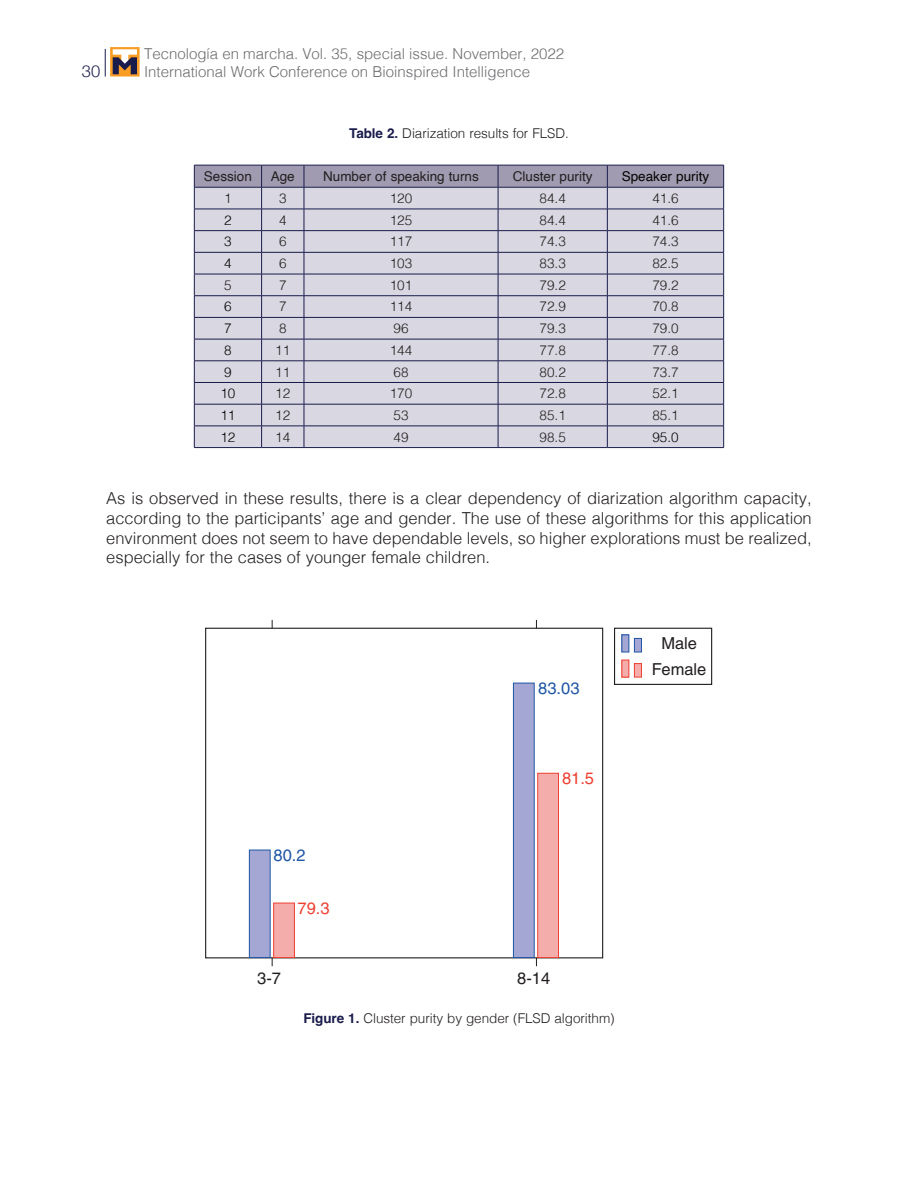
<style>
.page{position:relative;width:918px;height:1188px;background:#fff}
.page>*{position:absolute;margin:0;border:0;box-sizing:border-box;transform-origin:0 0}
.t1{font:300 16.5px/19.8px "Helvetica";color:#231f20;text-align:justify}
.t2{font:16.5px/25.5px "Helvetica";color:#231f20;text-align:center}
.t3{font:16.5px "Helvetica";color:#2056a6}
.t4{font:16.5px "Helvetica";color:#ee4132}
.t5{font:300 16.5px "Helvetica Neue";color:#1a1c4c}
.t6{font:300 15px "Helvetica";color:#6c6d70}
.t7{font:300 13.5px "Helvetica";letter-spacing:-.005em;color:#231f20}
.t8{font:13.5px "Helvetica";color:#231f20}
.t9{font:300 13.5px "Helvetica";color:#040503}
.t10{font:13.5px "Helvetica";color:#040503}
.s1{font-weight:700;color:#1a1c4c}
</style>
<div class="page">
<svg style="left:105px;top:49px;width:1px;height:28px"></svg>
<svg style="left:110px;top:47px;width:30px;height:30px"></svg>
<svg style="left:113px;top:49px;width:24px;height:25px"></svg>
<hr style="left:194px;top:447px;width:68px;height:1px;background:#1a1c4c">
<hr style="left:262px;top:447px;width:42px;height:1px;background:#1a1c4c">
<hr style="left:304px;top:447px;width:194px;height:1px;background:#1a1c4c">
<hr style="left:498px;top:447px;width:109px;height:1px;background:#1a1c4c">
<hr style="left:607px;top:447px;width:117px;height:1px;background:#1a1c4c">
<svg style="left:194px;top:165px;width:530px;height:282px"></svg>
<hr style="left:194px;top:187px;width:68px;height:1px;background:#1a1c4c">
<hr style="left:262px;top:187px;width:42px;height:1px;background:#1a1c4c">
<hr style="left:304px;top:187px;width:194px;height:1px;background:#1a1c4c">
<hr style="left:498px;top:187px;width:109px;height:1px;background:#1a1c4c">
<hr style="left:607px;top:187px;width:117px;height:1px;background:#1a1c4c">
<div style="left:205px;top:628px;width:398px;height:330px;border:1px solid #231f20"></div>
<div style="left:614px;top:628px;width:98px;height:57px;border:1px solid #231f20"></div>
<div style="left:249px;top:850px;width:21px;height:108px;background:#a4a7d3"></div>
<div style="left:249px;top:850px;width:22px;height:108px;border:1px solid #2056a6"></div>
<div style="left:274px;top:903px;width:20px;height:55px;background:#f4adab"></div>
<div style="left:273px;top:903px;width:22px;height:55px;border:1px solid #ee4132"></div>
<div style="left:538px;top:773px;width:21px;height:185px;background:#f4adab"></div>
<div style="left:537px;top:773px;width:22px;height:185px;border:1px solid #ee4132"></div>
<div style="left:513px;top:683px;width:21px;height:275px;background:#a4a7d3"></div>
<div style="left:513px;top:683px;width:22px;height:275px;border:1px solid #2056a6"></div>
<div style="left:622px;top:660px;width:7px;height:17px;background:#f4adab"></div>
<div style="left:621px;top:660px;width:8px;height:18px;border:1px solid #ee4132"></div>
<div style="left:622px;top:635px;width:7px;height:17px;background:#a4a7d3"></div>
<div style="left:621px;top:634px;width:8px;height:18px;border:1px solid #2056a6"></div>
<div style="left:634px;top:664px;width:7px;height:13px;background:#f4adab"></div>
<div style="left:634px;top:663px;width:8px;height:15px;border:1px solid #ee4132"></div>
<div style="left:634px;top:638px;width:7px;height:14px;background:#a4a7d3"></div>
<div style="left:634px;top:638px;width:8px;height:14px;border:1px solid #2056a6"></div>
<p class="t6" style="left:144px;top:40px;width:422px">Tecnología en marcha. Vol. 35, special issue. November, 2022</p>
<p class="t5" style="left:82px;top:57px;width:20px">30</p>
<p class="t6" style="left:144px;top:58px;width:387px">International Work Conference on Bioinspired Intelligence</p>
<p class="t7" style="left:349px;top:121px;width:221px"><span class="s1">Table 2.</span> Diarization results for FLSD.</p>
<p class="t8" style="left:204px;top:166px;width:50px">Session</p>
<p class="t8" style="left:271px;top:166px;width:26px">Age</p>
<p class="t8" style="left:323px;top:166px;width:157px">Number of speaking turns</p>
<p class="t8" style="left:513px;top:166px;width:81px">Cluster purity</p>
<p class="t10" style="left:622px;top:166px;width:89px">Speaker purity</p>
<p class="t7" style="left:224px;top:187px;width:9px">1</p>
<p class="t7" style="left:279px;top:187px;width:9px">3</p>
<p class="t7" style="left:390px;top:187px;width:24px">120</p>
<p class="t7" style="left:540px;top:187px;width:28px">84.4</p>
<p class="t7" style="left:652px;top:187px;width:28px">41.6</p>
<p class="t9" style="left:224px;top:208px;width:9px">2</p>
<p class="t7" style="left:279px;top:208px;width:9px">4</p>
<p class="t7" style="left:390px;top:208px;width:24px">125</p>
<p class="t7" style="left:540px;top:208px;width:28px">84.4</p>
<p class="t7" style="left:652px;top:208px;width:28px">41.6</p>
<p class="t9" style="left:224px;top:230px;width:9px">3</p>
<p class="t7" style="left:279px;top:230px;width:9px">6</p>
<p class="t7" style="left:390px;top:230px;width:24px">117</p>
<p class="t7" style="left:540px;top:230px;width:28px">74.3</p>
<p class="t7" style="left:652px;top:230px;width:28px">74.3</p>
<p class="t9" style="left:224px;top:252px;width:9px">4</p>
<p class="t7" style="left:279px;top:252px;width:9px">6</p>
<p class="t7" style="left:390px;top:252px;width:24px">103</p>
<p class="t7" style="left:540px;top:252px;width:28px">83.3</p>
<p class="t7" style="left:652px;top:252px;width:28px">82.5</p>
<p class="t7" style="left:224px;top:273px;width:9px">5</p>
<p class="t7" style="left:279px;top:273px;width:9px">7</p>
<p class="t7" style="left:390px;top:273px;width:24px">101</p>
<p class="t7" style="left:540px;top:273px;width:28px">79.2</p>
<p class="t7" style="left:652px;top:273px;width:28px">79.2</p>
<p class="t9" style="left:224px;top:295px;width:9px">6</p>
<p class="t7" style="left:279px;top:295px;width:9px">7</p>
<p class="t7" style="left:390px;top:295px;width:24px">114</p>
<p class="t7" style="left:540px;top:295px;width:28px">72.9</p>
<p class="t7" style="left:652px;top:295px;width:28px">70.8</p>
<p class="t9" style="left:224px;top:317px;width:9px">7</p>
<p class="t7" style="left:279px;top:317px;width:9px">8</p>
<p class="t7" style="left:394px;top:317px;width:17px">96</p>
<p class="t7" style="left:540px;top:317px;width:28px">79.3</p>
<p class="t7" style="left:652px;top:317px;width:28px">79.0</p>
<p class="t9" style="left:224px;top:339px;width:9px">8</p>
<p class="t7" style="left:275px;top:339px;width:17px">11</p>
<p class="t7" style="left:390px;top:339px;width:24px">144</p>
<p class="t7" style="left:540px;top:339px;width:28px">77.8</p>
<p class="t7" style="left:652px;top:339px;width:28px">77.8</p>
<p class="t9" style="left:224px;top:360px;width:9px">9</p>
<p class="t7" style="left:275px;top:360px;width:17px">11</p>
<p class="t7" style="left:394px;top:360px;width:17px">68</p>
<p class="t7" style="left:540px;top:360px;width:28px">80.2</p>
<p class="t7" style="left:652px;top:360px;width:28px">73.7</p>
<p class="t9" style="left:220px;top:382px;width:17px">10</p>
<p class="t7" style="left:275px;top:382px;width:17px">12</p>
<p class="t7" style="left:390px;top:382px;width:24px">170</p>
<p class="t7" style="left:540px;top:382px;width:28px">72.8</p>
<p class="t7" style="left:652px;top:382px;width:28px">52.1</p>
<p class="t9" style="left:220px;top:404px;width:17px">11</p>
<p class="t7" style="left:275px;top:404px;width:17px">12</p>
<p class="t7" style="left:394px;top:404px;width:17px">53</p>
<p class="t7" style="left:540px;top:404px;width:28px">85.1</p>
<p class="t7" style="left:652px;top:404px;width:28px">85.1</p>
<p class="t9" style="left:220px;top:425px;width:17px">12</p>
<p class="t7" style="left:275px;top:425px;width:17px">14</p>
<p class="t7" style="left:394px;top:425px;width:17px">49</p>
<p class="t7" style="left:540px;top:425px;width:28px">98.5</p>
<p class="t9" style="left:652px;top:425px;width:28px">95.0</p>
<p class="t1" style="left:106px;top:487px;width:707px">As is observed in these results, there is a clear dependency of diarization algorithm capacity, according to the participants’ age and gender. The use of these algorithms for this application environment does not seem to have dependable levels, so higher explorations must be realized, especially for the cases of younger female children.</p>
<p class="t3" style="left:538px;top:679px;width:43px">83.03</p>
<p class="t4" style="left:562px;top:769px;width:34px">81.5</p>
<p class="t3" style="left:274px;top:846px;width:34px">80.2</p>
<p class="t4" style="left:298px;top:898px;width:34px">79.3</p>
<p class="t2" style="left:257px;top:965px;width:25px">3-7</p>
<p class="t2" style="left:517px;top:965px;width:35px">8-14</p>
<p class="t7" style="left:303px;top:1007px;width:313px"><span class="s1">Figure 1.</span> Cluster purity by gender (FLSD algorithm)</p>
<p class="t2" style="left:652px;top:631px;width:56px">Male<br>Female</p>
</div>
